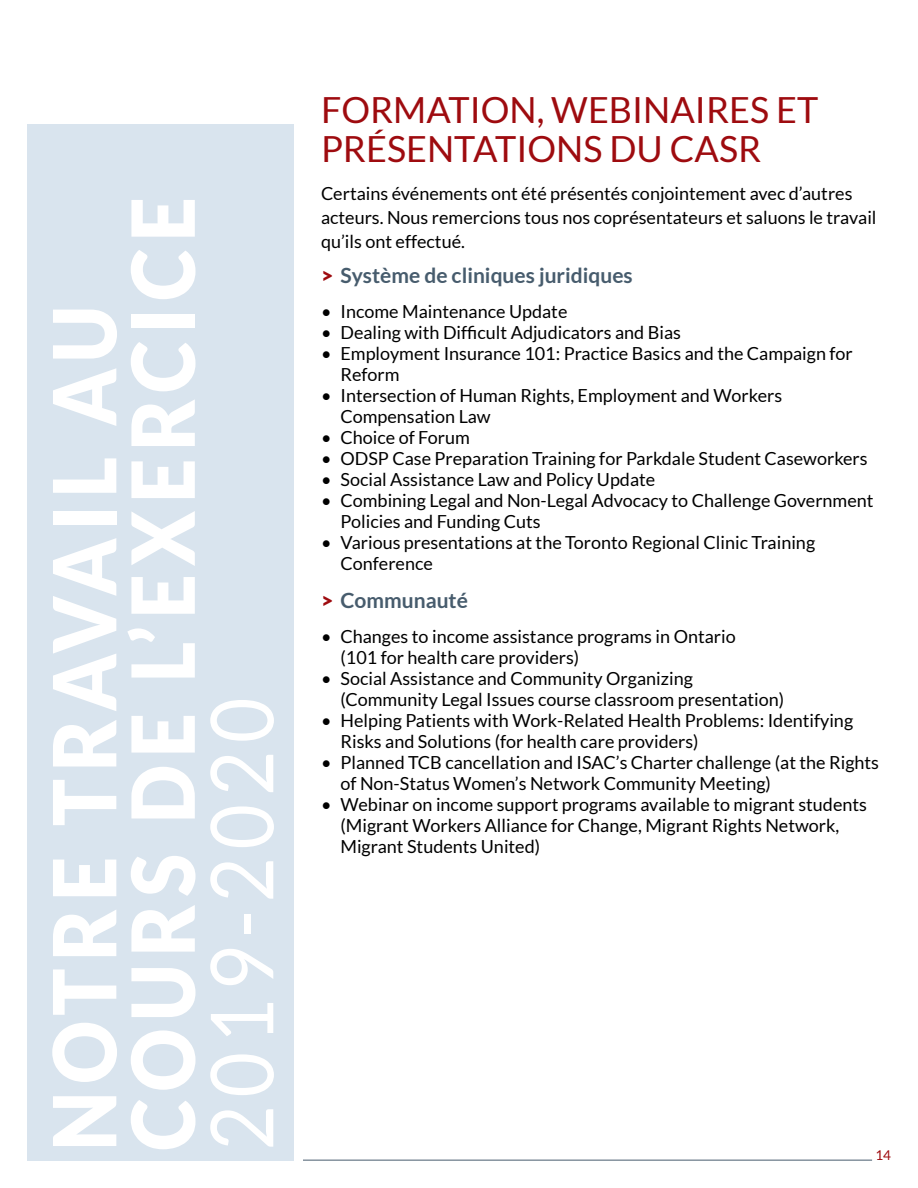
<style>
.page{position:relative;width:918px;height:1188px;background:#fff}
.page>*{position:absolute;margin:0;border:0;box-sizing:border-box;transform-origin:0 0}
.t1{font:900 87px/78.4px "Lato";letter-spacing:.1em;color:#fff;scale:.9 1}
.t2{font:87px "Lato";letter-spacing:.1em;color:#fff;scale:.9 1}
.t3{font:36px/38.8px "Lato";color:#9e0b0f}
.t4{font:700 21px "Lato";color:#475c6d}
.t5{font:18px/21px "Lato";color:#000}
.t6{font:13.5px "Lato";color:#9e0b0f}
.s1{font-weight:900;color:#9e0b0f}
</style>
<div class="page">
<div style="left:27px;top:124px;width:267px;height:1037px;background:#d9e4ee"></div>
<hr style="left:303px;top:1160px;width:569px;height:1px;background:#475c6d">
<h1 class="t1" style="left:43px;top:1151px;width:1061px;rotate:-90deg">NOTRE TRAVAIL AU<br>COURS DE L’EXERCICE</h1>
<h1 class="t2" style="left:193px;top:1151px;width:505px;rotate:-90deg">2019-2020</h1>
<h2 class="t3" style="left:321px;top:91px;width:499px">FORMATION, WEBINAIRES ET<br>PRÉSENTATIONS DU CASR</h2>
<p class="t5" style="left:321px;top:182px;width:557px;line-height:24px">Certains événements ont été présentés conjointement avec d’autres acteurs. Nous remercions tous nos coprésentateurs et saluons le travail qu’ils ont effectué.</p>
<p class="t4" style="left:321px;top:263px;width:313px"><span class="s1">&gt;</span> Système de cliniques juridiques</p>
<p class="t5" style="left:321px;top:301px;width:248px">• Income Maintenance Update</p>
<p class="t5" style="left:321px;top:322px;width:361px">• Dealing with Difficult Adjudicators and Bias</p>
<p class="t5" style="left:340px;top:343px;width:514px;text-indent:-19px">• Employment Insurance 101: Practice Basics and the Campaign for<br>Reform</p>
<p class="t5" style="left:340px;top:385px;width:443px;text-indent:-19px">• Intersection of Human Rights, Employment and Workers<br>Compensation Law</p>
<p class="t5" style="left:321px;top:427px;width:150px">• Choice of Forum</p>
<p class="t5" style="left:321px;top:448px;width:548px">• ODSP Case Preparation Training for Parkdale Student Caseworkers</p>
<p class="t5" style="left:321px;top:469px;width:336px">• Social Assistance Law and Policy Update</p>
<p class="t5" style="left:340px;top:490px;width:535px;text-indent:-19px">• Combining Legal and Non-Legal Advocacy to Challenge Government<br>Policies and Funding Cuts</p>
<p class="t5" style="left:340px;top:532px;width:476px;text-indent:-19px">• Various presentations at the Toronto Regional Clinic Training<br>Conference</p>
<p class="t4" style="left:321px;top:588px;width:148px"><span class="s1">&gt;</span> Communauté</p>
<p class="t5" style="left:340px;top:626px;width:397px;text-indent:-19px">• Changes to income assistance programs in Ontario (101 for health care providers)</p>
<p class="t5" style="left:340px;top:668px;width:445px;text-indent:-19px">• Social Assistance and Community Organizing (Community Legal Issues course classroom presentation)</p>
<p class="t5" style="left:340px;top:710px;width:514px;text-indent:-19px">• Helping Patients with Work-Related Health Problems: Identifying<br>Risks and Solutions (for health care providers)</p>
<p class="t5" style="left:340px;top:752px;width:540px;text-indent:-19px">• Planned TCB cancellation and ISAC’s Charter challenge (at the Rights of Non-Status Women’s Network Community Meeting)</p>
<p class="t5" style="left:340px;top:794px;width:528px;text-indent:-19px">• Webinar on income support programs available to migrant students (Migrant Workers Alliance for Change, Migrant Rights Network,<br>Migrant Students United)</p>
<p class="t6" style="left:875px;top:1148px;width:17px">14</p>
</div>
